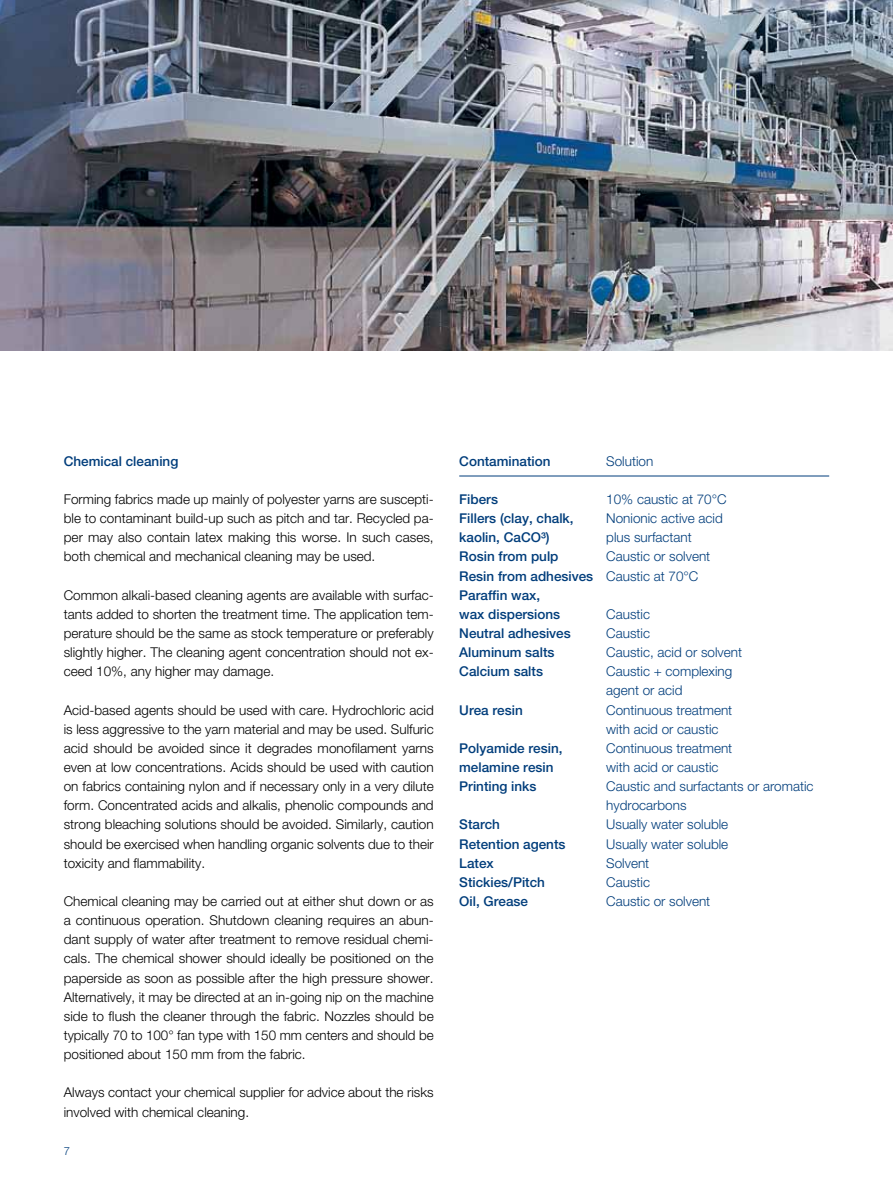
<style>
.page{position:relative;width:893px;height:1191px;background:#fff}
.page>*{position:absolute;margin:0;border:0;box-sizing:border-box;transform-origin:0 0}
.t1{font:300 13.5px/19.2px "Helvetica Neue LT Pro";color:#000;text-align:justify}
.t2{font:300 13.5px/19.2px "Helvetica Neue LT Pro";color:#003d7b}
.t3{font:500 13.5px/19.2px "Helvetica Neue LT Pro";color:#003d7b}
.t4{font:300 11.25px "Helvetica Neue LT Pro";color:#003d7b}
.s1{font-weight:300}
</style>
<div class="page">
<img style="left:0;top:0;width:893px;height:351px">
<hr style="left:459px;top:475px;width:370px;height:1px;background:#003d7b">
<p class="t3" style="left:64px;top:451px;width:116px">Chemical cleaning</p>
<p class="t1" style="left:64px;top:489px;width:371px">Forming fabrics made up mainly of polyester yarns are suscepti&shy;ble to contaminant build-up such as pitch and tar. Recycled pa&shy;per may also contain latex making this worse. In such cases, both chemical and mechanical cleaning may be used.</p>
<p class="t1" style="left:64px;top:585px;width:371px">Common alkali-based cleaning agents are available with surfac&shy;tants added to shorten the treatment time. The application tem&shy;perature should be the same as stock temperature or preferably slightly higher. The cleaning agent concentration should not ex&shy;ceed 10%, any higher may damage.</p>
<p class="t1" style="left:64px;top:700px;width:371px">Acid-based agents should be used with care. Hydrochloric acid is less aggressive to the yarn material and may be used. Sulfuric acid should be avoided since it degrades monofilament yarns even at low concentrations. Acids should be used with caution on fabrics containing nylon and if necessary only in a very dilute form. Concentrated acids and alkalis, phenolic compounds and strong bleaching solutions should be avoided. Similarly, caution should be exercised when handling organic solvents due to their toxicity and flammability.</p>
<p class="t1" style="left:64px;top:891px;width:371px">Chemical cleaning may be carried out at either shut down or as a continuous operation. Shutdown cleaning requires an abun&shy;dant supply of water after treatment to remove residual chemi&shy;cals. The chemical shower should ideally be positioned on the paperside as soon as possible after the high pressure shower.<br>Alternatively, it may be directed at an in-going nip on the machine side to flush the cleaner through the fabric. Nozzles should be typically 70 to 100° fan type with 150 mm centers and should be positioned about 150 mm from the fabric.</p>
<p class="t1" style="left:64px;top:1082px;width:371px">Always contact your chemical supplier for advice about the risks involved with chemical cleaning.</p>
<p class="t4" style="left:64px;top:1144px;width:8px">7</p>
<p class="t3" style="left:459px;top:451px;width:93px">Contamination</p>
<p class="t2" style="left:606px;top:451px;width:49px">Solution</p>
<p class="t3" style="left:459px;top:489px;width:40px">Fibers</p>
<p class="t2" style="left:606px;top:489px;width:122px">10% caustic at 70°C</p>
<p class="t3" style="left:459px;top:508px;width:116px">Fillers (clay, chalk,</p>
<p class="t2" style="left:606px;top:508px;width:118px">Nonionic active acid</p>
<p class="t3" style="left:459px;top:528px;width:92px">kaolin, CaCO³)</p>
<p class="t2" style="left:606px;top:527px;width:87px">plus surfactant</p>
<p class="t3" style="left:459px;top:547px;width:101px">Rosin from pulp</p>
<p class="t3" style="left:459px;top:547px;width:253px;text-indent:147px"><span class="s1">Caustic or solvent<br></span>Resin from adhesives <span class="s1">Caustic at 70°C<br></span>Paraffin wax,<br>wax dispersions</p>
<p class="t2" style="left:606px;top:604px;width:45px">Caustic</p>
<p class="t3" style="left:459px;top:623px;width:113px">Neutral adhesives</p>
<p class="t2" style="left:606px;top:623px;width:45px">Caustic</p>
<p class="t3" style="left:459px;top:642px;width:97px">Aluminum salts</p>
<p class="t2" style="left:606px;top:642px;width:137px">Caustic, acid or solvent</p>
<p class="t3" style="left:459px;top:661px;width:85px">Calcium salts</p>
<p class="t2" style="left:606px;top:661px;width:128px">Caustic + complexing agent or acid</p>
<p class="t3" style="left:459px;top:700px;width:65px">Urea resin</p>
<p class="t2" style="left:606px;top:700px;width:128px">Continuous treatment with acid or caustic</p>
<p class="t3" style="left:459px;top:738px;width:105px">Polyamide resin,</p>
<p class="t2" style="left:606px;top:738px;width:128px">Continuous treatment</p>
<p class="t3" style="left:459px;top:757px;width:96px">melamine resin</p>
<p class="t2" style="left:606px;top:757px;width:114px">with acid or caustic</p>
<p class="t3" style="left:459px;top:776px;width:79px">Printing inks</p>
<p class="t2" style="left:606px;top:776px;width:209px">Caustic and surfactants or aromatic hydrocarbons</p>
<p class="t3" style="left:459px;top:815px;width:42px">Starch</p>
<p class="t2" style="left:606px;top:814px;width:124px">Usually water soluble</p>
<p class="t3" style="left:459px;top:834px;width:108px">Retention agents</p>
<p class="t2" style="left:606px;top:834px;width:124px">Usually water soluble</p>
<p class="t3" style="left:459px;top:853px;width:36px">Latex</p>
<p class="t2" style="left:606px;top:853px;width:45px">Solvent</p>
<p class="t3" style="left:459px;top:872px;width:87px">Stickies/Pitch</p>
<p class="t2" style="left:606px;top:872px;width:45px">Caustic</p>
<p class="t3" style="left:459px;top:891px;width:70px">Oil, Grease</p>
<p class="t2" style="left:606px;top:891px;width:106px">Caustic or solvent</p>
</div>
